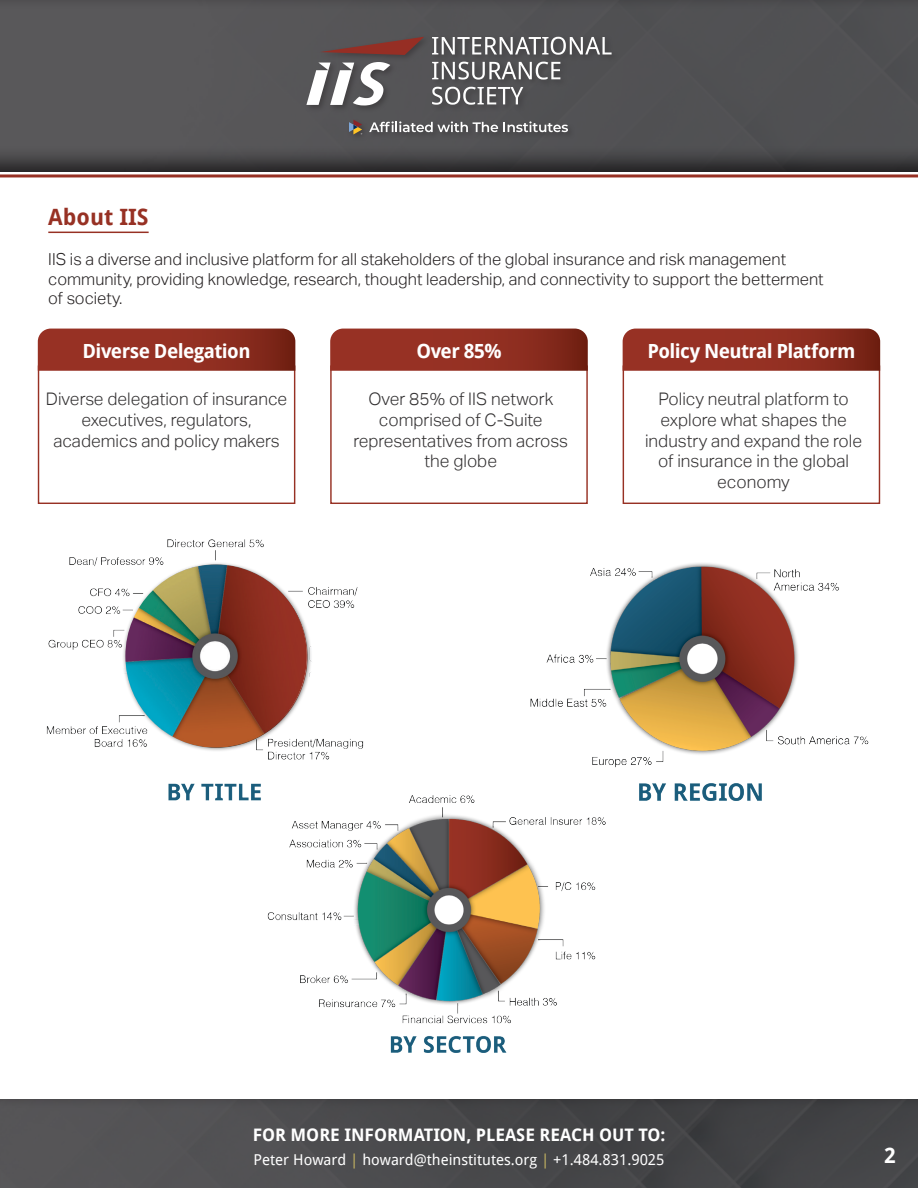
<style>
.page{position:relative;width:918px;height:1188px;background:#fff}
.page>*{position:absolute;margin:0;border:0;box-sizing:border-box;transform-origin:0 0}
.t1{font:700 22.5px "Droid Sans";color:#973124}
.t2{font:700 21px "Droid Sans";color:#fff}
.t3{font:700 19.5px "Droid Sans";letter-spacing:-.03em;color:#fff}
.t4{font:300 17.25px/20.9px "Aktiv Grotesk";color:#323031;text-align:center}
.t5{font:700 17.25px "Droid Sans";color:#fff}
.t6{font:300 16.5px/19.8px "Aktiv Grotesk";color:#231f20}
.t7{font:15px "Droid Sans";color:#fff}
.s1{color:#c2b162}
</style>
<div class="page">
<div style="left:38px;top:365px;width:257px;height:139px;border:1px solid #973124"></div>
<div style="left:330px;top:365px;width:258px;height:139px;border:1px solid #973124"></div>
<div style="left:623px;top:365px;width:257px;height:139px;border:1px solid #973124"></div>
<svg style="left:38px;top:329px;width:257px;height:42px;background:#903023"></svg>
<svg style="left:330px;top:329px;width:258px;height:42px;background:#913023"></svg>
<svg style="left:623px;top:329px;width:257px;height:42px;background:#903023"></svg>
<img style="left:530px;top:563px;width:339px;height:238px">
<img style="left:46px;top:539px;width:318px;height:262px">
<img style="left:125px;top:564px;width:182px;height:184px">
<img style="left:249px;top:778px;width:380px;height:275px">
<hr style="left:48px;top:232px;width:101px;height:1px;background:#973124">
<div style="left:0;top:0;width:918px;height:173px;background:#231f20;opacity:.75"></div>
<hr style="left:0;top:174px;width:918px;height:3px;background:#973124">
<div style="left:0;top:1098px;width:918px;height:90px;background:#231f20;opacity:.75"></div>
<div style="left:305px;top:35px;width:314px;height:107px;background:#525254"></div>
<svg style="left:369px;top:121px;width:129px;height:11px"></svg>
<svg style="left:504px;top:121px;width:64px;height:11px"></svg>
<svg style="left:349px;top:120px;width:13px;height:15px"></svg>
<svg style="left:321px;top:37px;width:103px;height:18px"></svg>
<svg style="left:306px;top:62px;width:84px;height:44px"></svg>
<svg style="left:432px;top:37px;width:180px;height:18px"></svg>
<svg style="left:432px;top:62px;width:128px;height:18px"></svg>
<svg style="left:432px;top:87px;width:91px;height:18px"></svg>
<p class="t1" style="left:48px;top:201px;width:102px">About IIS</p>
<p class="t6" style="left:48px;top:249px;width:777px">IIS is a diverse and inclusive platform for all stakeholders of the global insurance and risk management community, providing knowledge, research, thought leadership, and connectivity to support the betterment of society.</p>
<p class="t3" style="left:83px;top:337px;width:169px">Diverse Delegation</p>
<p class="t3" style="left:416px;top:337px;width:87px">Over 85%</p>
<p class="t3" style="left:647px;top:337px;width:209px">Policy Neutral Platform</p>
<p class="t4" style="left:46px;top:389px;width:243px">Diverse delegation of insurance executives, regulators, academics and policy makers</p>
<p class="t4" style="left:353px;top:389px;width:216px">Over 85% of IIS network comprised of C-Suite representatives from across the globe</p>
<p class="t4" style="left:645px;top:389px;width:219px">Policy neutral platform to explore what shapes the industry and expand the role of insurance in the global economy</p>
<p class="t5" style="left:253px;top:1123px;width:414px">FOR MORE INFORMATION, PLEASE REACH OUT TO:</p>
<p class="t7" style="left:254px;top:1149px;width:412px">Peter Howard <span class="s1">|</span> howard@theinstitutes.org <span class="s1">|</span> +1.484.831.9025</p>
<p class="t2" style="left:884px;top:1141px;width:13px">2</p>
</div>
